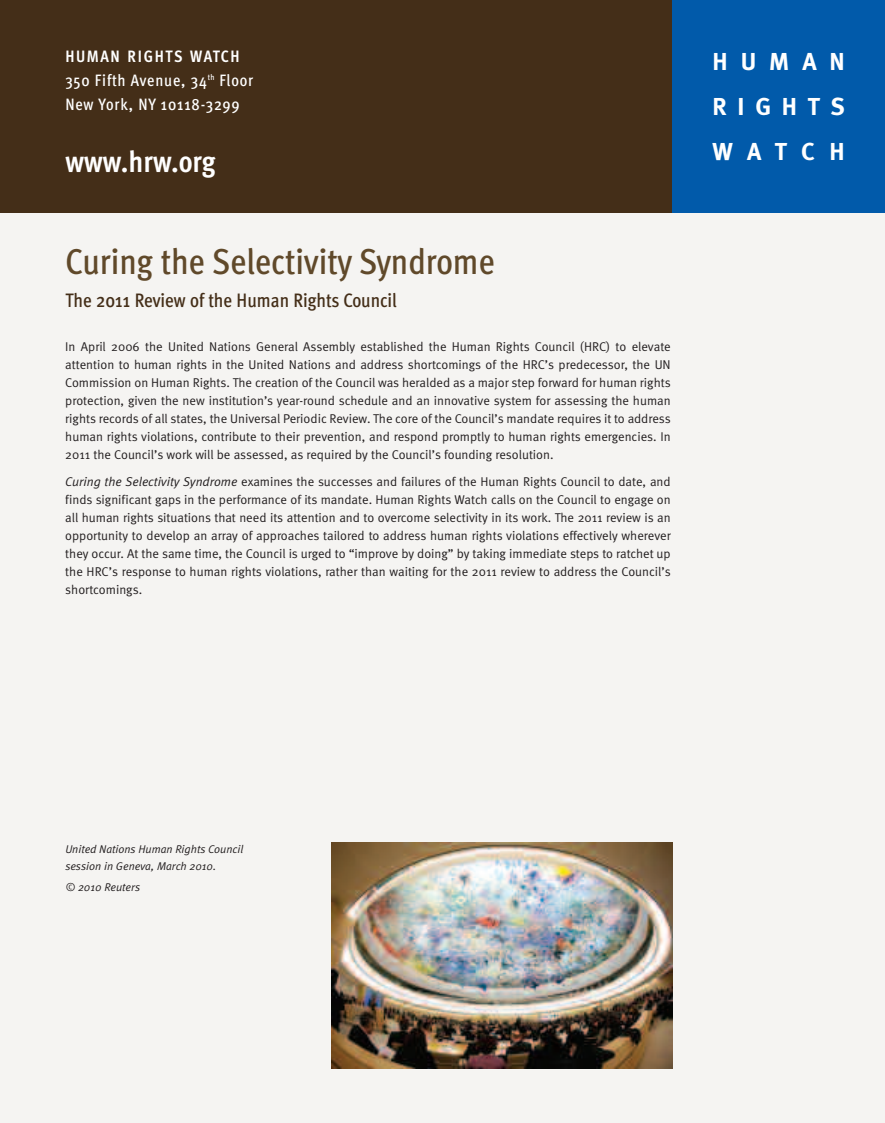
<style>
.page{position:relative;width:885px;height:1123px;background:#fff}
.page>*{position:absolute;margin:0;border:0;box-sizing:border-box;transform-origin:0 0}
.t1{font:500 36px "Meta Cond";color:#60492a}
.t2{font:700 30px "Meta Cond";color:#fff}
.t3{font:700 24.45px/44.8px "Meta";letter-spacing:.53em;color:#fff;text-align:justify}
.t4{font:500 19.5px "Meta Cond";color:#442e18}
.t5{font:500 16.5px/24px "Meta Cond";letter-spacing:.05em;color:#fff}
.t6{font:12.75px/18px "Meta Normal";color:#231f20;text-align:justify}
.t7{font:italic 11.25px/16.5px "Meta Normal";color:#231f20}
.s1{font-weight:700}
.s2{font-style:italic}
</style>
<div class="page">
<div style="left:0;top:0;width:884px;height:1123px;background:#f5f4f2"></div>
<div style="left:0;top:0;width:884px;height:213px;background:#442e18"></div>
<div style="left:672px;top:0;width:212px;height:213px;background:#015aaa"></div>
<img style="left:332px;top:842px;width:340px;height:226px">
<p class="t5" style="left:65px;top:46px;width:189px"><span class="s1">HUMAN RIGHTS WATCH<br></span>350 Fifth Avenue, 34<sup>th</sup> Floor<br>New York, NY 10118-3299</p>
<h2 class="t2" style="left:65px;top:150px;width:152px">www.hrw.org</h2>
<h1 class="t1" style="left:65px;top:247px;width:430px">Curing the Selectivity Syndrome</h1>
<h3 class="t4" style="left:65px;top:293px;width:333px">The 2011 Review of the Human Rights Council</h3>
<p class="t6" style="left:65px;top:339px;width:607px">In April 2006 the United Nations General Assembly established the Human Rights Council (HRC) to elevate attention to human rights in the United Nations and address shortcomings of the HRC’s predecessor, the UN Commission on Human Rights. The creation of the Council was heralded as a major step forward for human rights protection, given the new institution’s year-round schedule and an innovative system for assessing the human rights records of all states, the Universal Periodic Review. The core of the Council’s mandate requires it to address human rights violations, contribute to their prevention, and respond promptly to human rights emergencies. In 2011 the Council’s work will be assessed, as required by the Council’s founding resolution.</p>
<p class="t6" style="left:65px;top:473px;width:607px"><span class="s2">Curing the Selectivity Syndrome</span> examines the successes and failures of the Human Rights Council to date, and finds significant gaps in the performance of its mandate. Human Rights Watch calls on the Council to engage on all human rights situations that need its attention and to overcome selectivity in its work. The 2011 review is an opportunity to develop an array of approaches tailored to address human rights violations effectively wherever they occur. At the same time, the Council is urged to “improve by doing” by taking immediate steps to ratchet up the HRC’s response to human rights violations, rather than waiting for the 2011 review to address the Council’s shortcomings.</p>
<h3 class="t3" style="left:712px;top:42px;width:134px">HUMAN RIGHTS WATCH</h3>
<p class="t7" style="left:65px;top:842px;width:179px">United Nations Human Rights Council session in Geneva, March 2010.</p>
<p class="t7" style="left:65px;top:879px;width:76px">© 2010 Reuters</p>
</div>
